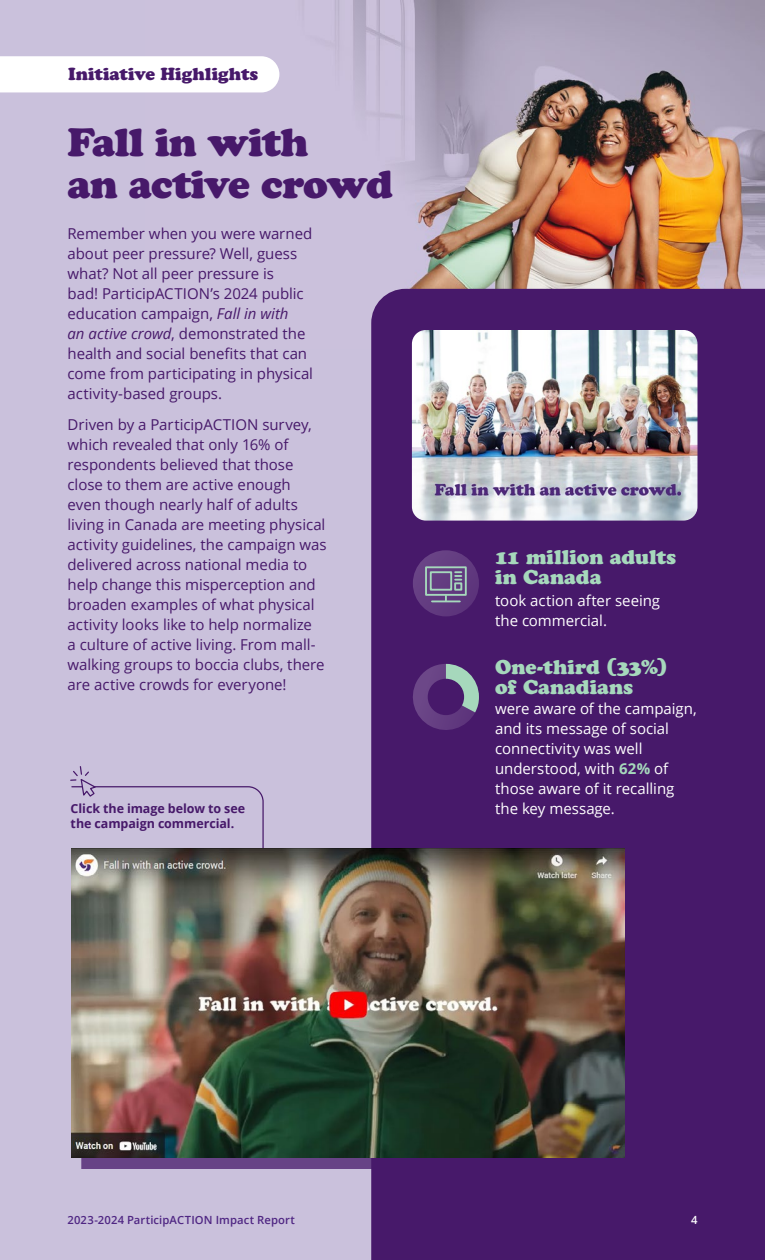
<style>
.page{position:relative;width:765px;height:1260px;background:#cac1dc}
.page>*{position:absolute;margin:0;border:0;box-sizing:border-box;transform-origin:0 0}
.t1{font:39.25px/41.9px "Cooper Black Std";letter-spacing:-.025em;color:#47196a}
.t2{font:20px/20px "Cooper Black Std";color:#a6d8bc}
.t3{font:17.38px "Cooper Black Std";letter-spacing:.005em;color:#47196a}
.t4{font:15px/20px "Open Sans";color:#47196a}
.t5{font:15px/20px "Open Sans";color:#fff}
.t6{font:700 12.5px/15px "Open Sans";letter-spacing:-.005em;color:#47196a}
.t7{font:600 11.25px "Open Sans";letter-spacing:.015em;color:#4f2683}
.t8{font:600 11.25px "Open Sans";color:#fff}
.s1{font-style:italic}
.s2{font-weight:700;color:#a6d8bc}
</style>
<div class="page">
<img style="left:146px;top:0;width:619px;height:289px">
<div style="left:0;top:56px;width:279px;height:36px;background:#fff"></div>
<div style="left:371px;top:289px;width:394px;height:971px;background:#47196a"></div>
<img style="left:412px;top:330px;width:286px;height:191px">
<div style="left:413px;top:550px;width:66px;height:66px;background:#633c81;border-radius:50%"></div>
<div style="left:425px;top:566px;width:42px;height:30px;border:2px solid #a6d8bc"></div>
<div style="left:430px;top:571px;width:22px;height:20px;border:2px solid #a6d8bc"></div>
<div style="left:454px;top:582px;width:8px;height:9px;border:2px solid #a6d8bc"></div>
<svg style="left:455px;top:571px;width:6px;height:10px"></svg>
<hr style="left:432px;top:600px;width:28px;height:2px;background:#a6d8bc">
<svg style="left:408px;top:664px;width:71px;height:67px;background:#685186"></svg>
<div style="left:428px;top:679px;width:36px;height:36px;background:#47196a;border-radius:50%"></div>
<svg style="left:71px;top:766px;width:193px;height:82px"></svg>
<div style="left:82px;top:859px;width:554px;height:310px;background:#47196a;opacity:.75"></div>
<img style="left:71px;top:848px;width:553px;height:310px">
<p class="t3" style="left:68px;top:63px;width:192px">Initiative Highlights</p>
<h1 class="t1" style="left:68px;top:122px;width:327px">Fall in with<br>an active crowd</h1>
<p class="t4" style="left:68px;top:223px;width:247px">Remember when you were warned about peer pressure? Well, guess what? Not all peer pressure is<br>bad! ParticipACTION’s 2024 public education campaign, <span class="s1">Fall in with<br>an active crowd</span>, demonstrated the health and social benefits that can come from participating in physical activity-based groups.</p>
<p class="t4" style="left:68px;top:415px;width:261px">Driven by a ParticipACTION survey, which revealed that only 16% of respondents believed that those close to them are active enough even though nearly half of adults living in Canada are meeting physical activity guidelines, the campaign was delivered across national media to help change this misperception and broaden examples of what physical activity looks like to help normalize<br>a culture of active living. From mall&shy;walking groups to boccia clubs, there are active crowds for everyone!</p>
<p class="t6" style="left:71px;top:801px;width:176px">Click the image below to see the campaign commercial.</p>
<h2 class="t2" style="left:495px;top:547px;width:183px">11 million adults in Canada</h2>
<p class="t5" style="left:495px;top:590px;width:167px">took action after seeing the commercial.</p>
<h2 class="t2" style="left:495px;top:657px;width:174px">One-third (33%) of Canadians</h2>
<p class="t5" style="left:495px;top:698px;width:203px">were aware of the campaign, and its message of social connectivity was well understood, with <span class="s2">62%</span> of those aware of it recalling the key message.</p>
<p class="t7" style="left:68px;top:1212px;width:229px">2023-2024 ParticipACTION Impact Report</p>
<p class="t8" style="left:691px;top:1212px;width:8px">4</p>
</div>
